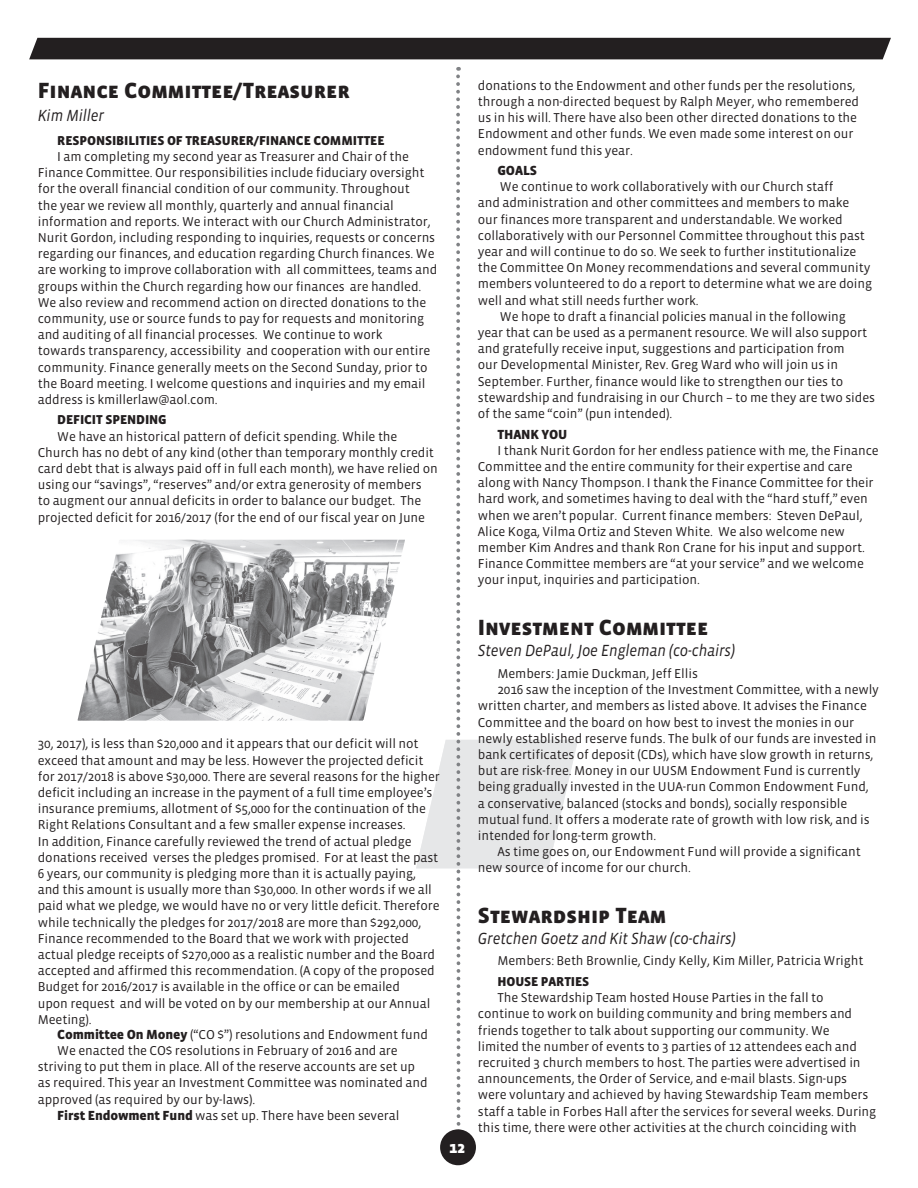
<style>
.page{position:relative;width:918px;height:1188px;background:#fff}
.page>*{position:absolute;margin:0;border:0;box-sizing:border-box;transform-origin:0 0}
.HEAD_Vista_Black{font:22.5px "Vista Sans SC Black";color:#231f20}
.ITALIC_Vista_Book{font:italic 16.5px "Vista Sans";letter-spacing:-.01em;color:#231f20;scale:.9 1}
.HEAD_Vista_Black-2{font:italic 16.5px "Vista Sans";letter-spacing:-.01em;color:#231f20;scale:.9 1}
.TEXT_-_REPORT_ON_PRO{font:16.5px "Vista Sans SC Black";color:#fff}
.SUB_BOLD_Vista_Black{font:900 13.5px "Vista Sans";letter-spacing:-.01em;color:#231f20}
.TEXT_Vista_Book{font:13.2px/16.2px "Vista Sans";letter-spacing:-.01em;color:#231f20}
.SUB_BOLD_Vista_Black-2{font:13.2px "Vista Sans SC Black";letter-spacing:-.01em;color:#231f20}
.s1{font-weight:900;font-size:13.5px}
</style>
<div class="page">
<div style="left:29px;top:38px;width:862px;height:21px;background:#231f20"></div>
<svg style="left:77px;top:539px;width:328px;height:182px"></svg>
<svg style="left:416px;top:67px;width:162px;height:1076px"></svg>
<div style="left:442px;top:1131px;width:32px;height:33px;background:#231f20;border-radius:50%"></div>
<div style="left:440px;top:1129px;width:36px;height:36px;border:3px solid #231f20;border-radius:50%"></div>
<p class="HEAD_Vista_Black" style="left:38px;top:78px;width:314px">Finance Committee/Treasurer</p>
<p class="HEAD_Vista_Black-2" style="left:38px;top:107px;width:75px">Kim Miller</p>
<p class="SUB_BOLD_Vista_Black-2" style="left:57px;top:133px;width:329px">RESPONSIBILITIES OF TREASURER/FINANCE COMMITTEE</p>
<p class="TEXT_Vista_Book" style="left:38px;top:149px;width:401px;text-indent:20px">I am completing my second year as Treasurer and Chair of the Finance Committee. Our responsibilities include fiduciary oversight for the overall financial condition of our community. Throughout<br>the year we review all monthly, quarterly and annual financial information and reports. We interact with our Church Administrator, Nurit Gordon, including responding to inquiries, requests or concerns regarding our finances, and education regarding Church finances. We are working to improve collaboration with all committees, teams and groups within the Church regarding how our finances are handled.<br>We also review and recommend action on directed donations to the community, use or source funds to pay for requests and monitoring and auditing of all financial processes. We continue to work<br>towards transparency, accessibility and cooperation with our entire community. Finance generally meets on the Second Sunday, prior to the Board meeting. I welcome questions and inquiries and my email address is kmillerlaw@aol.com.</p>
<p class="SUB_BOLD_Vista_Black-2" style="left:57px;top:413px;width:111px">DEFICIT SPENDING</p>
<p class="TEXT_Vista_Book" style="left:38px;top:428px;width:402px;text-indent:20px">We have an historical pattern of deficit spending. While the Church has no debt of any kind (other than temporary monthly credit card debt that is always paid off in full each month), we have relied on using our “savings”, “reserves” and/or extra generosity of members<br>to augment our annual deficits in order to balance our budget. The projected deficit for 2016/2017 (for the end of our fiscal year on June</p>
<p class="TEXT_Vista_Book" style="left:38px;top:736px;width:404px">30, 2017), is less than $20,000 and it appears that our deficit will not exceed that amount and may be less. However the projected deficit for 2017/2018 is above $30,000. There are several reasons for the higher deficit including an increase in the payment of a full time employee’s insurance premiums, allotment of $5,000 for the continuation of the Right Relations Consultant and a few smaller expense increases.<br>In addition, Finance carefully reviewed the trend of actual pledge donations received verses the pledges promised. For at least the past 6 years, our community is pledging more than it is actually paying, and this amount is usually more than $30,000. In other words if we all paid what we pledge, we would have no or very little deficit. Therefore while technically the pledges for 2017/2018 are more than $292,000, Finance recommended to the Board that we work with projected actual pledge receipts of $270,000 as a realistic number and the Board accepted and affirmed this recommendation. (A copy of the proposed Budget for 2016/2017 is available in the office or can be emailed<br>upon request and will be voted on by our membership at our Annual Meeting).</p>
<p class="TEXT_Vista_Book" style="left:57px;top:1027px;width:372px"><span class="s1">Committee On Money</span> (“CO $”) resolutions and Endowment fund</p>
<p class="TEXT_Vista_Book" style="left:38px;top:1043px;width:391px;text-indent:20px">We enacted the CO$ resolutions in February of 2016 and are striving to put them in place. All of the reserve accounts are set up as required. This year an Investment Committee was nominated and approved (as required by our by-laws).</p>
<p class="TEXT_Vista_Book" style="left:57px;top:1108px;width:344px"><span class="s1">First Endowment Fund</span> was set up. There have been several</p>
<p class="TEXT_-_REPORT_ON_PRO" style="left:449px;top:1139px;width:18px">12</p>
<p class="TEXT_Vista_Book" style="left:478px;top:77px;width:383px">donations to the Endowment and other funds per the resolutions, through a non-directed bequest by Ralph Meyer, who remembered us in his will. There have also been other directed donations to the Endowment and other funds. We even made some interest on our endowment fund this year.</p>
<p class="SUB_BOLD_Vista_Black" style="left:497px;top:164px;width:41px">GOALS</p>
<p class="TEXT_Vista_Book" style="left:478px;top:179px;width:396px;text-indent:22px">We continue to work collaboratively with our Church staff<br>and administration and other committees and members to make our finances more transparent and understandable. We worked collaboratively with our Personnel Committee throughout this past year and will continue to do so. We seek to further institutionalize the Committee On Money recommendations and several community members volunteered to do a report to determine what we are doing well and what still needs further work.</p>
<p class="TEXT_Vista_Book" style="left:478px;top:309px;width:399px;text-indent:22px">We hope to draft a financial policies manual in the following<br>year that can be used as a permanent resource. We will also support and gratefully receive input, suggestions and participation from<br>our Developmental Minister, Rev. Greg Ward who will join us in September. Further, finance would like to strengthen our ties to stewardship and fundraising in our Church – to me they are two sides of the same “coin” (pun intended).</p>
<p class="SUB_BOLD_Vista_Black" style="left:497px;top:427px;width:72px">THANK YOU</p>
<p class="TEXT_Vista_Book" style="left:478px;top:443px;width:402px;text-indent:20px">I thank Nurit Gordon for her endless patience with me, the Finance Committee and the entire community for their expertise and care along with Nancy Thompson. I thank the Finance Committee for their hard work, and sometimes having to deal with the “hard stuff,” even when we aren’t popular. Current finance members: Steven DePaul, Alice Koga, Vilma Ortiz and Steven White. We also welcome new member Kim Andres and thank Ron Crane for his input and support.<br>Finance Committee members are “at your service” and we welcome your input, inquiries and participation.</p>
<p class="HEAD_Vista_Black" style="left:478px;top:615px;width:232px">Investment Committee</p>
<p class="ITALIC_Vista_Book" style="left:478px;top:642px;width:287px">Steven DePaul, Joe Engleman (co-chairs)</p>
<p class="TEXT_Vista_Book" style="left:497px;top:666px;width:202px">Members: Jamie Duckman, Jeff Ellis</p>
<p class="TEXT_Vista_Book" style="left:478px;top:682px;width:403px;text-indent:20px">2016 saw the inception of the Investment Committee, with a newly written charter, and members as listed above. It advises the Finance Committee and the board on how best to invest the monies in our newly established reserve funds. The bulk of our funds are invested in bank certificates of deposit (CDs), which have slow growth in returns, but are risk-free. Money in our UUSM Endowment Fund is currently being gradually invested in the UUA-run Common Endowment Fund,<br>a conservative, balanced (stocks and bonds), socially responsible mutual fund. It offers a moderate rate of growth with low risk, and is intended for long-term growth.</p>
<p class="TEXT_Vista_Book" style="left:478px;top:844px;width:385px;text-indent:20px">As time goes on, our Endowment Fund will provide a significant new source of income for our church.</p>
<p class="HEAD_Vista_Black" style="left:478px;top:903px;width:190px">Stewardship Team</p>
<p class="ITALIC_Vista_Book" style="left:478px;top:930px;width:288px">Gretchen Goetz and Kit Shaw (co-chairs)</p>
<p class="TEXT_Vista_Book" style="left:497px;top:953px;width:368px">Members: Beth Brownlie, Cindy Kelly, Kim Miller, Patricia Wright</p>
<p class="SUB_BOLD_Vista_Black-2" style="left:497px;top:975px;width:94px">HOUSE PARTIES</p>
<p class="TEXT_Vista_Book" style="left:478px;top:990px;width:400px;text-indent:20px">The Stewardship Team hosted House Parties in the fall to continue to work on building community and bring members and friends together to talk about supporting our community. We<br>limited the number of events to 3 parties of 12 attendees each and recruited 3 church members to host. The parties were advertised in announcements, the Order of Service, and e-mail blasts. Sign-ups were voluntary and achieved by having Stewardship Team members staff a table in Forbes Hall after the services for several weeks. During this time, there were other activities at the church coinciding with</p>
</div>
